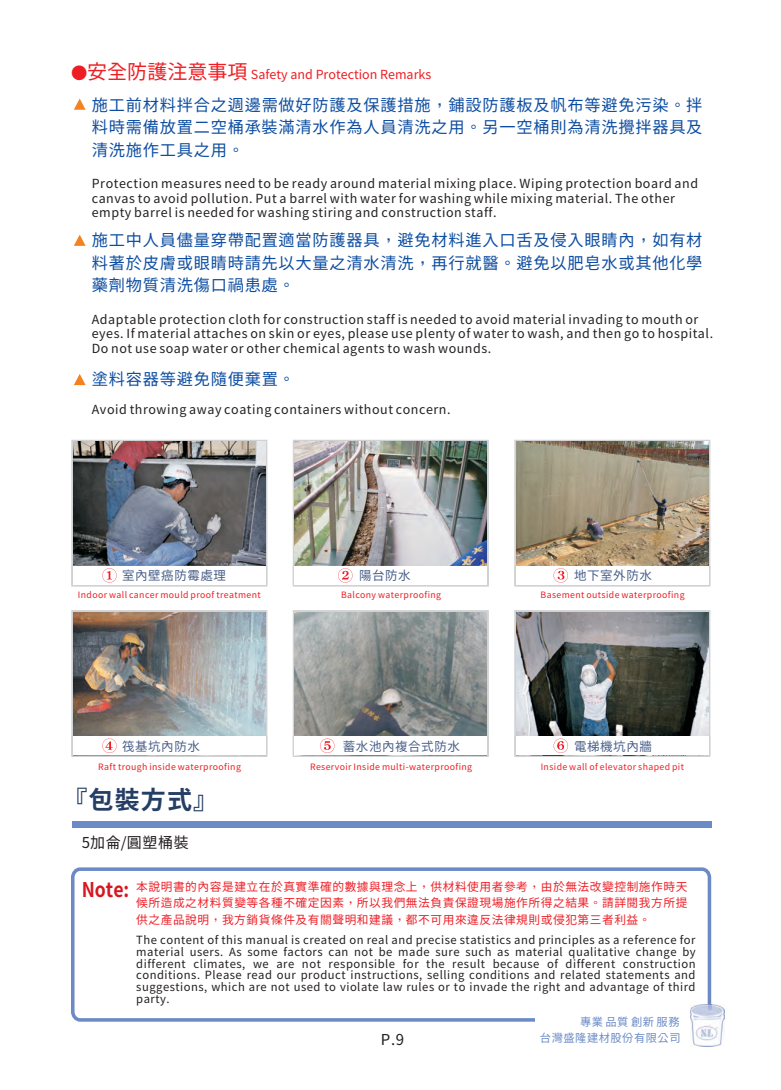
<style>
.page{position:relative;width:781px;height:1090px;background:#fff}
.page>*{position:absolute;margin:0;border:0;box-sizing:border-box;transform-origin:0 0}
.t1{font:700 25px "Taipei Sans TC Beta";color:#253e65}
.t2{font:700 20.25px "Taipei Sans TC Beta";color:#d7171f;scale:.87 1}
.t3{font:16.25px/22.5px "Taipei Sans TC Beta";letter-spacing:.045em;color:#0d4da1;text-align:justify}
.t4{font:15px "Taipei Sans TC Beta";letter-spacing:.045em;color:#231f20}
.t5{font:12.5px/14.4px "Taipei Sans TC Beta";letter-spacing:.045em;color:#231f20}
.t6{font:12.5px "Taipei Sans TC Beta";letter-spacing:.045em;color:#485e88}
.t7{font:12.5px "Taipei Sans TC Beta";color:#ee1d23}
.t8{font:11.75px/16.2px "Taipei Sans TC Beta";letter-spacing:.045em;color:#ee2028;text-align:justify}
.t9{font:11.25px/11.6px "Taipei Sans TC Beta";letter-spacing:.045em;color:#231f20;text-align:justify}
.t10{font:11.25px "Taipei Sans TC Beta";letter-spacing:.045em;color:#6c8bc6}
.t11{font:8.75px "Taipei Sans TC Beta";letter-spacing:.045em;color:#ee1d23}
.t12{font:8.75px "Taipei Sans TC Beta";letter-spacing:.045em;color:#ee2028}
.s1{font-size:16.25px}
.s2{font-size:20px}
</style>
<div class="page">
<div style="left:71px;top:439px;width:196px;height:147px;border:4px solid #d1d2d4"></div>
<div style="left:293px;top:439px;width:196px;height:147px;border:4px solid #d1d2d4"></div>
<img style="left:295px;top:441px;width:192px;height:124px">
<div style="left:514px;top:439px;width:196px;height:147px;border:4px solid #d1d2d4"></div>
<img style="left:516px;top:441px;width:192px;height:124px">
<div style="left:71px;top:610px;width:196px;height:146px;border:4px solid #d1d2d4"></div>
<img style="left:73px;top:611px;width:192px;height:124px">
<div style="left:293px;top:610px;width:196px;height:146px;border:4px solid #d1d2d4"></div>
<img style="left:295px;top:611px;width:192px;height:124px">
<div style="left:514px;top:610px;width:196px;height:146px;border:4px solid #d1d2d4"></div>
<img style="left:516px;top:611px;width:192px;height:124px">
<svg style="left:74px;top:234px;width:12px;height:12px"></svg>
<svg style="left:74px;top:374px;width:12px;height:11px"></svg>
<svg style="left:74px;top:98px;width:12px;height:12px"></svg>
<div style="left:72px;top:821px;width:640px;height:6px;background:#6c8bc6"></div>
<svg style="left:71px;top:867px;width:641px;height:155px"></svg>
<img style="left:73px;top:441px;width:192px;height:143px">
<div style="left:294px;top:565px;width:194px;height:20px;border:1px solid #d1d2d4"></div>
<div style="left:295px;top:566px;width:192px;height:18px;background:#fff"></div>
<svg style="left:338px;top:568px;width:14px;height:14px"></svg>
<div style="left:515px;top:565px;width:194px;height:20px;border:1px solid #d1d2d4"></div>
<div style="left:516px;top:566px;width:192px;height:18px;background:#fff"></div>
<svg style="left:553px;top:568px;width:15px;height:14px"></svg>
<div style="left:72px;top:735px;width:194px;height:20px;border:1px solid #d1d2d4"></div>
<div style="left:73px;top:736px;width:192px;height:18px;background:#fff"></div>
<div style="left:294px;top:735px;width:194px;height:20px;border:1px solid #d1d2d4"></div>
<div style="left:295px;top:736px;width:192px;height:18px;background:#fff"></div>
<div style="left:515px;top:735px;width:194px;height:20px;border:1px solid #d1d2d4"></div>
<div style="left:516px;top:736px;width:192px;height:18px;background:#fff"></div>
<svg style="left:102px;top:738px;width:15px;height:14px"></svg>
<svg style="left:320px;top:738px;width:14px;height:14px"></svg>
<svg style="left:553px;top:738px;width:15px;height:14px"></svg>
<div style="left:535px;top:1009px;width:203px;height:22px;background:#fff"></div>
<img style="left:690px;top:1004px;width:34px;height:42px">
<p class="t7" style="left:71px;top:68px;width:362px"><span class="s1">●</span><span class="s2">安全防護注意事項</span> Safety and Protection Remarks</p>
<h3 class="t3" style="left:92px;top:93px;width:612px">施工前材料拌合之週邊需做好防護及保護措施，鋪設防護板及帆布等避免污染。拌料時需備放置二空桶承裝滿清水作為人員清洗之用。另一空桶則為清洗攪拌器具及清洗施作工具之用。</h3>
<p class="t5" style="left:92px;top:176px;width:608px">Protection measures need to be ready around material mixing place. Wiping protection board and canvas to avoid pollution. Put a barrel with water for washing while mixing material. The other empty barrel is needed for washing stiring and construction staff.</p>
<h3 class="t3" style="left:92px;top:229px;width:612px">施工中人員儘量穿帶配置適當防護器具，避免材料進入口舌及侵入眼睛內，如有材料著於皮膚或眼睛時請先以大量之清水清洗，再行就醫。避免以肥皂水或其他化學藥劑物質清洗傷口禍患處。</h3>
<p class="t5" style="left:92px;top:311px;width:623px">Adaptable protection cloth for construction staff is needed to avoid material invading to mouth or eyes. If material attaches on skin or eyes, please use plenty of water to wash, and then go to hospital.<br>Do not use soap water or other chemical agents to wash wounds.</p>
<h3 class="t3" style="left:92px;top:368px;width:205px">塗料容器等避免隨便棄置。</h3>
<p class="t5" style="left:92px;top:401px;width:360px">Avoid throwing away coating containers without concern.</p>
<p class="t6" style="left:122px;top:569px;width:105px">室內壁癌防霉處理</p>
<p class="t6" style="left:359px;top:569px;width:53px">陽台防水</p>
<p class="t11" style="left:78px;top:590px;width:184px">Indoor wall cancer mould proof treatment</p>
<p class="t11" style="left:341px;top:590px;width:102px">Balcony waterproofing</p>
<p class="t11" style="left:540px;top:590px;width:145px">Basement outside waterproofing</p>
<p class="t6" style="left:574px;top:569px;width:79px">地下室外防水</p>
<p class="t6" style="left:122px;top:739px;width:79px">筏基坑內防水</p>
<p class="t6" style="left:343px;top:739px;width:119px">蓄水池內複合式防水</p>
<p class="t6" style="left:574px;top:739px;width:79px">電梯機坑內牆</p>
<p class="t11" style="left:98px;top:762px;width:144px">Raft trough inside waterproofing</p>
<p class="t11" style="left:310px;top:762px;width:164px">Reservoir Inside multi-waterproofing</p>
<p class="t12" style="left:541px;top:762px;width:145px">Inside wall of elevator shaped pit</p>
<h1 class="t1" style="left:62px;top:786px;width:157px">『包裝方式』</h1>
<p class="t4" style="left:82px;top:834px;width:108px">5加侖/圓塑桶裝</p>
<h2 class="t2" style="left:82px;top:879px;width:56px">Note:</h2>
<p class="t8" style="left:136px;top:878px;width:553px">本說明書的內容是建立在於真實準確的數據與理念上，供材料使用者參考，由於無法改變控制施作時天候所造成之材料質變等各種不確定因素，所以我們無法負責保證現場施作所得之結果。請詳閱我方所提供之產品說明，我方銷貨條件及有關聲明和建議，都不可用來違反法律規則或侵犯第三者利益。</p>
<p class="t9" style="left:136px;top:933px;width:561px">The content of this manual is created on real and precise statistics and principles as a reference for material users. As some factors can not be made sure such as material qualitative change by different climates, we are not responsible for the result because of different construction conditions. Please read our product instructions, selling conditions and related statements and suggestions, which are not used to violate law rules or to invade the right and advantage of third party.</p>
<p class="t4" style="left:381px;top:1031px;width:25px">P.9</p>
<p class="t10" style="left:580px;top:1015px;width:101px">專業 品質 創新 服務</p>
<p class="t10" style="left:540px;top:1031px;width:142px">台灣盛隆建材股份有限公司</p>
</div>
